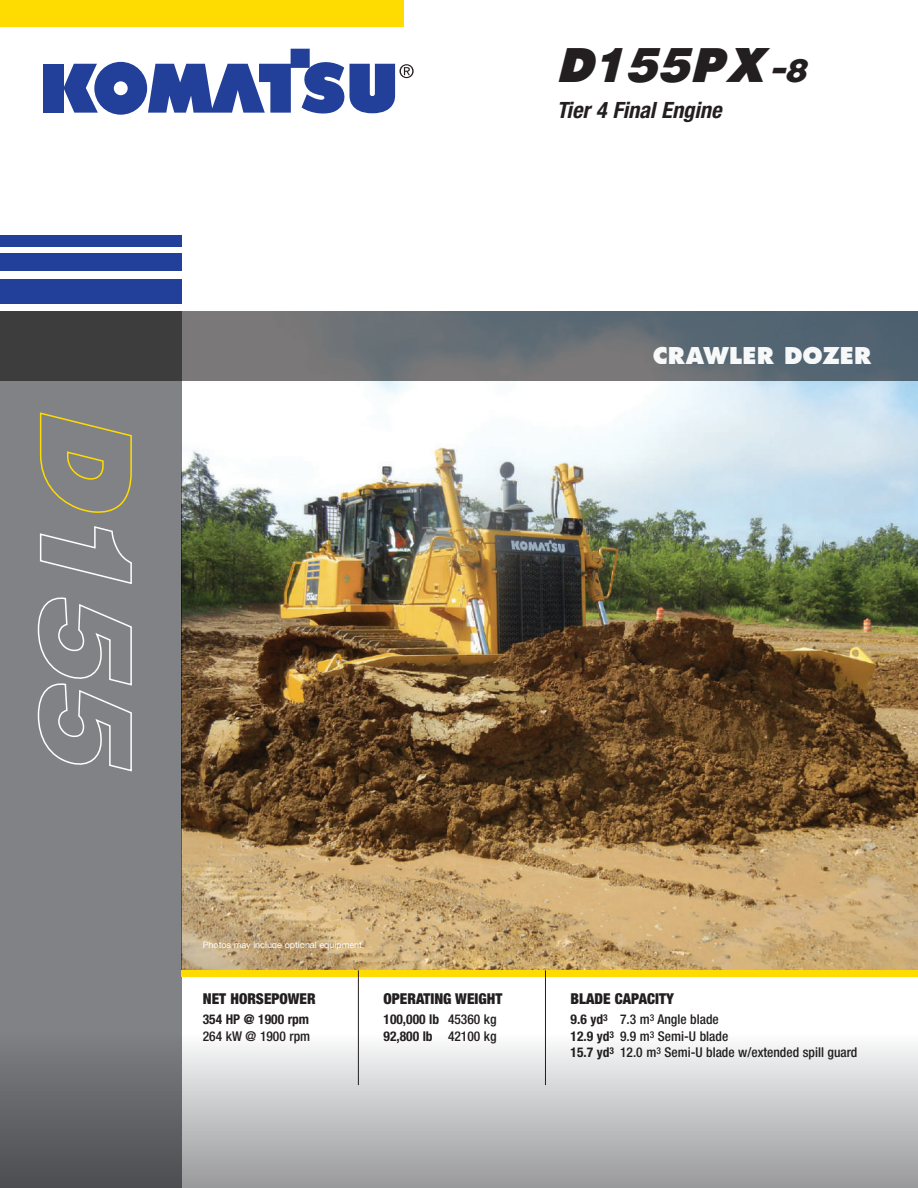
<style>
.page{position:relative;width:918px;height:1188px;background:#fff}
.page>*{position:absolute;margin:0;border:0;box-sizing:border-box;transform-origin:0 0}
.t1{font:italic 45px "Komatsu VI";color:#231f20}
.t2{font:italic 700 condensed 22.5px "Helvetica Neue LT Pro";letter-spacing:-.005em;color:#231f20}
.t3{font:22.5px "Komatsu VI";letter-spacing:.005em;color:#fff}
.t4{font:900 condensed 15px "Helvetica Neue";color:#231f20}
.t5{font:500 condensed 13.5px/16.5px "Helvetica Neue";color:#231f20}
.t6{font:700 condensed 13.5px/16.5px "Helvetica Neue";color:#231f20}
.t7{font:9px "Helvetica Neue LT Pro";letter-spacing:-.005em;color:#fff}
.s1{font-size:30px}
.s2{font-weight:500}
.s3{font-weight:700}
</style>
<div class="page">
<img style="left:182px;top:380px;width:736px;height:590px">
<div style="left:0;top:311px;width:182px;height:877px;background:#808285"></div>
<div style="left:0;top:279px;width:182px;height:24px;background:#223f99"></div>
<div style="left:0;top:235px;width:182px;height:12px;background:#223f99"></div>
<div style="left:0;top:253px;width:182px;height:18px;background:#223f99"></div>
<div style="left:182px;top:970px;width:736px;height:7px;background:#ffdc01"></div>
<div style="left:43px;top:64px;width:20px;height:49px;background:#223f99"></div>
<svg style="left:63px;top:49px;width:351px;height:66px"></svg>
<div style="left:0;top:0;width:404px;height:26px;background:#ffdc01"></div>
<svg style="left:0;top:1034px;width:918px;height:154px;background:#b4b5b7"></svg>
<svg style="left:0;top:311px;width:918px;height:69px;background:#5e646a"></svg>
<svg style="left:39px;top:412px;width:93px;height:101px"></svg>
<svg style="left:39px;top:526px;width:93px;height:58px"></svg>
<svg style="left:37px;top:597px;width:95px;height:175px"></svg>
<hr style="left:358px;top:970px;width:1px;height:115px;background:#231f20">
<hr style="left:545px;top:970px;width:1px;height:115px;background:#231f20">
<h1 class="t1" style="left:559px;top:42px;width:251px">D155PX<span class="s1">-8</span></h1>
<h2 class="t2" style="left:557px;top:97px;width:166px">Tier 4 Final Engine</h2>
<h2 class="t3" style="left:653px;top:341px;width:220px">CRAWLER DOZER</h2>
<p class="t7" style="left:203px;top:940px;width:163px">Photos may include optional equipment.</p>
<p class="t4" style="left:203px;top:990px;width:114px">NET HORSEPOWER</p>
<p class="t6" style="left:203px;top:1011px;width:108px">354 HP @ 1900 rpm</p>
<p class="t5" style="left:203px;top:1027px;width:109px">264 kW @ 1900 rpm</p>
<p class="t4" style="left:384px;top:990px;width:112px">OPERATING WEIGHT</p>
<p class="t6" style="left:384px;top:1011px;width:115px">100,000 lb <span class="s2">45360 kg<br></span>92,800 lb <span class="s2">42100 kg</span></p>
<p class="t4" style="left:571px;top:990px;width:105px">BLADE CAPACITY</p>
<p class="t5" style="left:571px;top:1011px;width:288px"><span class="s3">9.6 yd</span><sup>3</sup> 7.3 m<sup>3</sup> Angle blade<br><span class="s3">12.9 yd</span><sup>3</sup> 9.9 m<sup>3</sup> Semi-U blade<br><span class="s3">15.7 yd</span><sup>3</sup> 12.0 m<sup>3</sup> Semi-U blade w/extended spill guard</p>
</div>
